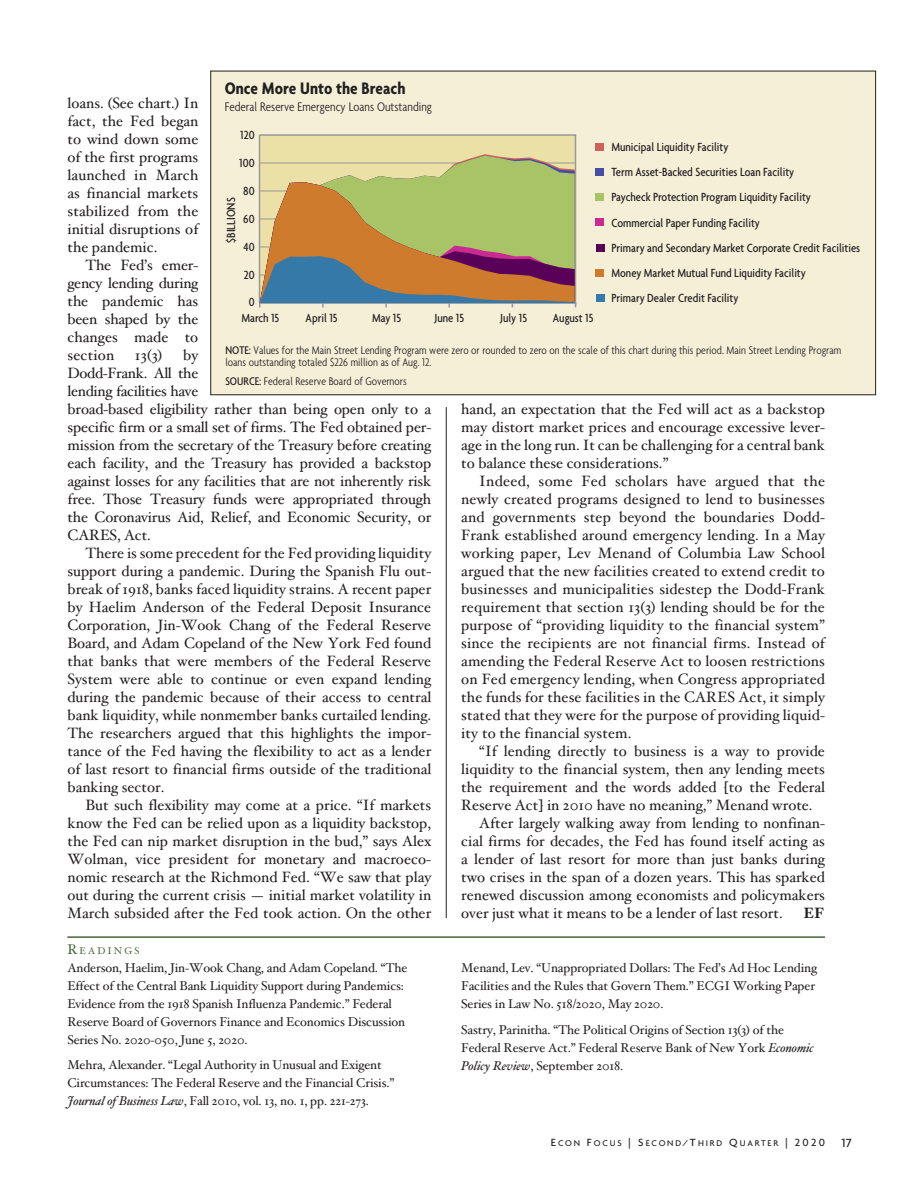
<style>
.page{position:relative;width:918px;height:1188px;background:#fff}
.page>*{position:absolute;margin:0;border:0;box-sizing:border-box;transform-origin:0 0}
.t1{font:700 condensed 18px "Agenda";color:#231f20}
.t2{font:15px/18px "Hoefler Text";color:#231f20;text-align:justify}
.t3{font:700 15px "Hoefler Text";color:#231f20}
.t4{font:300 condensed 13.5px "Agenda";color:#231f20}
.t5{font:12.75px/18px "Hoefler Text";letter-spacing:-.01em;color:#231f20}
.t6{font:500 condensed 12.75px/25.2px "Agenda";color:#231f20}
.t7{font:500 12.75px "Agenda";color:#231f20}
.t8{font:300 condensed 12px/12px "Agenda";color:#231f20}
.t9{font:9.75px "Hoefler Text";letter-spacing:.215em;color:#466738}
.t10{font:500 9px "Agenda";letter-spacing:.2em;color:#231f20}
.s1{font-weight:500}
.s2{font-size:13.95px}
.s3{font-style:italic}
.s4{font-size:11.25px}
</style>
<div class="page">
<hr style="left:446px;top:407px;width:1px;height:511px;background:#231f20">
<hr style="left:67px;top:936px;width:758px;height:2px;background:#466738">
<div style="left:211px;top:71px;width:665px;height:324px;background:#f5efd8"></div>
<svg style="left:258px;top:134px;width:319px;height:172px;background:#e3d9a6"></svg>
<div style="left:596px;top:143px;width:8px;height:8px;background:#ce625b"></div>
<div style="left:596px;top:168px;width:8px;height:8px;background:#474da1"></div>
<div style="left:595px;top:193px;width:9px;height:8px;background:#a8c467"></div>
<svg style="left:260px;top:156px;width:315px;height:26px;background:#ccce8d"></svg>
<div style="left:595px;top:218px;width:9px;height:8px;background:#ca2b91"></div>
<div style="left:596px;top:244px;width:8px;height:8px;background:#590058"></div>
<div style="left:596px;top:269px;width:8px;height:8px;background:#ce7b2d"></div>
<div style="left:596px;top:294px;width:8px;height:8px;background:#3479a8"></div>
<svg style="left:259px;top:182px;width:317px;height:126px;background:#a69762"></svg>
<p class="t1" style="left:225px;top:78px;width:182px">Once More Unto the Breach</p>
<p class="t4" style="left:225px;top:99px;width:209px">Federal Reserve Emergency Loans Outstanding</p>
<p class="t2" style="left:68px;top:94px;width:132px">loans. (See chart.) In fact, the Fed began to wind down some of the first programs launched in March as financial markets stabilized from the initial disruptions of the pandemic.</p>
<p class="t2" style="left:68px;top:256px;width:132px;text-indent:18px">The Fed’s emer&shy;gency lending during the pandemic has been shaped by the changes made to section</p>
<p class="t6" style="left:240px;top:122px;width:16px">120</p>
<p class="t6" style="left:611px;top:134px;width:250px">Municipal Liquidity Facility<br>Term Asset-Backed Securities Loan Facility<br>Paycheck Protection Program Liquidity Facility Commercial Paper Funding Facility<br>Primary and Secondary Market Corporate Credit Facilities Money Market Mutual Fund Liquidity Facility<br>Primary Dealer Credit Facility</p>
<p class="t6" style="left:239px;top:150px;width:17px">100</p>
<p class="t6" style="left:243px;top:178px;width:13px">80</p>
<p class="t6" style="left:218px;top:243px;width:47px;rotate:-90deg">$BILLIONS</p>
<p class="t6" style="left:243px;top:206px;width:13px">60</p>
<p class="t6" style="left:243px;top:234px;width:13px">40</p>
<p class="t6" style="left:244px;top:262px;width:12px">20</p>
<p class="t6" style="left:249px;top:289px;width:7px">0</p>
<p class="t6" style="left:241px;top:305px;width:39px">March 15</p>
<p class="t6" style="left:306px;top:305px;width:33px">April 15</p>
<p class="t6" style="left:372px;top:305px;width:31px">May 15</p>
<p class="t6" style="left:435px;top:305px;width:31px">June 15</p>
<p class="t6" style="left:500px;top:305px;width:28px">July 15</p>
<p class="t6" style="left:553px;top:305px;width:42px">August 15</p>
<p class="t8" style="left:225px;top:344px;width:617px"><span class="s1">Note:</span> Values for the Main Street Lending Program were zero or rounded to zero on the scale of this chart during this period. Main Street Lending Program loans outstanding totaled $226 million as of Aug. 12.</p>
<p class="t8" style="left:225px;top:375px;width:183px"><span class="s1">Source:</span> Federal Reserve Board of Governors</p>
<p class="t2" style="left:68px;top:346px;width:365px;text-align:left;text-indent:116px">by<br>Dodd-Frank. All the<br>lending facilities have<br>broad-based eligibility rather than being open only to a specific firm or a small set of firms. The Fed obtained per&shy;mission from the secretary of the Treasury before creating each facility, and the Treasury has provided a backstop against losses for any facilities that are not inherently risk free. Those Treasury funds were appropriated through the Coronavirus Aid, Relief, and Economic Security, or CARES, Act.</p>
<p class="t2" style="left:68px;top:544px;width:365px;text-indent:18px">There is some precedent for the Fed providing liquidity support during a pandemic. During the Spanish Flu out&shy;break of 1918, banks faced liquidity strains. A recent paper by Haelim Anderson of the Federal Deposit Insurance Corporation, Jin-Wook Chang of the Federal Reserve Board, and Adam Copeland of the New York Fed found that banks that were members of the Federal Reserve System were able to continue or even expand lending during the pandemic because of their access to central bank liquidity, while nonmember banks curtailed lending.<br>The researchers argued that this highlights the impor&shy;tance of the Fed having the flexibility to act as a lender of last resort to financial firms outside of the traditional banking sector.</p>
<p class="t2" style="left:68px;top:796px;width:365px;text-indent:18px">But such flexibility may come at a price. “If markets know the Fed can be relied upon as a liquidity backstop, the Fed can nip market disruption in the bud,” says Alex Wolman, vice president for monetary and macroeco&shy;nomic research at the Richmond Fed. “We saw that play out during the current crisis — initial market volatility in March subsided after the Fed took action. On the other</p>
<p class="t9" style="left:67px;top:945px;width:74px"><span class="s2">R</span>EADINGS</p>
<p class="t5" style="left:67px;top:959px;width:342px">Anderson, Haelim, Jin-Wook Chang, and Adam Copeland. “The Effect of the Central Bank Liquidity Support during Pandemics:<br>Evidence from the 1918 Spanish Influenza Pandemic.” Federal Reserve Board of Governors Finance and Economics Discussion Series No. 2020-050, June 5, 2020.</p>
<p class="t5" style="left:67px;top:1057px;width:329px">Mehra, Alexander. “Legal Authority in Unusual and Exigent<br>Circumstances: The Federal Reserve and the Financial Crisis.”<br><span class="s3">Journal of Business Law</span>, Fall 2010, vol. 13, no. 1, pp. 221-273.</p>
<p class="t2" style="left:135px;top:346px;width:29px">13(3)</p>
<p class="t2" style="left:461px;top:400px;width:365px">hand, an expectation that the Fed will act as a backstop may distort market prices and encourage excessive lever&shy;age in the long run. It can be challenging for a central bank to balance these considerations.”</p>
<p class="t2" style="left:461px;top:472px;width:365px;text-indent:18px">Indeed, some Fed scholars have argued that the newly created programs designed to lend to businesses and governments step beyond the boundaries Dodd-Frank established around emergency lending. In a May working paper, Lev Menand of Columbia Law School argued that the new facilities created to extend credit to businesses and municipalities sidestep the Dodd-Frank requirement that section 13(3) lending should be for the purpose of “providing liquidity to the financial system” since the recipients are not financial firms. Instead of amending the Federal Reserve Act to loosen restrictions on Fed emergency lending, when Congress appropriated the funds for these facilities in the CARES Act, it simply stated that they were for the purpose of providing liquid&shy;ity to the financial system.</p>
<p class="t2" style="left:479px;top:742px;width:347px">“If lending directly to business is a way to provide</p>
<p class="t2" style="left:461px;top:760px;width:365px">liquidity to the financial system, then any lending meets</p>
<p class="t2" style="left:461px;top:778px;width:365px">the requirement and the words added [to the Federal</p>
<p class="t2" style="left:461px;top:796px;width:353px">Reserve Act] in 2010 have no meaning,” Menand wrote.</p>
<p class="t2" style="left:479px;top:814px;width:347px">After largely walking away from lending to nonfinan-</p>
<p class="t2" style="left:461px;top:832px;width:365px">cial firms for decades, the Fed has found itself acting as</p>
<p class="t2" style="left:461px;top:850px;width:365px">a lender of last resort for more than just banks during</p>
<p class="t2" style="left:461px;top:868px;width:365px">two crises in the span of a dozen years. This has sparked</p>
<p class="t2" style="left:461px;top:886px;width:365px">renewed discussion among economists and policymakers</p>
<p class="t2" style="left:461px;top:904px;width:323px">over just what it means to be a lender of last resort.</p>
<p class="t3" style="left:804px;top:904px;width:22px">EF</p>
<p class="t5" style="left:461px;top:960px;width:357px">Menand, Lev. “Unappropriated Dollars: The Fed’s Ad Hoc Lending<br>Facilities and the Rules that Govern Them.” ECGI Working Paper<br>Series in Law No. 518/2020, May 2020.</p>
<p class="t5" style="left:461px;top:1021px;width:354px">Sastry, Parinitha. “The Political Origins of Section 13(3) of the<br>Federal Reserve Act.” Federal Reserve Bank of New York <span class="s3">Economic<br>Policy Review</span>, September 2018.</p>
<p class="t10" style="left:551px;top:1138px;width:276px"><span class="s4">E</span>CON <span class="s4">F</span>OCUS <span class="s4">| S</span>ECOND/<span class="s4">T</span>HIRD <span class="s4">Q</span>UARTE R <span class="s4">| 2020</span></p>
<p class="t7" style="left:842px;top:1135px;width:12px">17</p>
</div>
